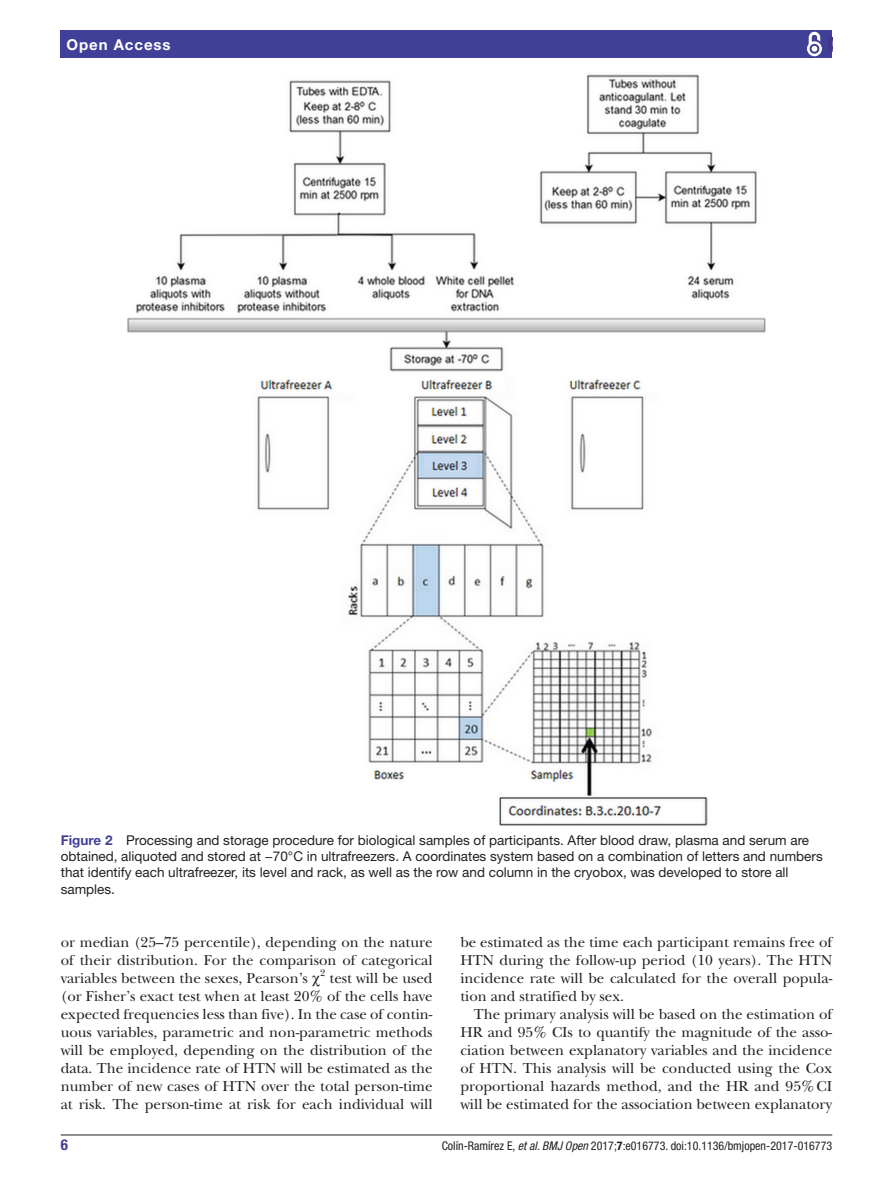
<style>
.page{position:relative;width:893px;height:1191px;background:#fff}
.page>*{position:absolute;margin:0;border:0;box-sizing:border-box;transform-origin:0 0}
.t1{font:15px/18px "New Baskerville";color:#231f20;text-align:justify}
.t2{font:700 15px "Helvetica Neue LT Std";letter-spacing:.065em;color:#fff}
.t3{font:700 condensed 15px "Helvetica Neue LT Std";color:#414099}
.t4{font:13.5px/16.2px "Helvetica Neue LT Std";color:#231f20}
.t5{font:condensed 12px "Helvetica Neue LT Std";color:#231f20}
.t6{font:9.9px "New Baskerville";color:#231f20}
.s1{font-weight:700;color:#414099}
.s2{font-style:italic}
.s3{font-weight:700}
</style>
<div class="page">
<hr style="left:61px;top:1134px;width:771px;height:1px;background:#231f20">
<div style="left:61px;top:31px;width:771px;height:27px;background:#414099"></div>
<svg style="left:807px;top:31px;width:25px;height:26px"></svg>
<img style="left:127px;top:74px;width:638px;height:752px">
<p class="t2" style="left:66px;top:35px;width:106px">Open Access</p>
<p class="t4" style="left:61px;top:832px;width:763px"><span class="s1">Figure 2</span> Processing and storage procedure for biological samples of participants. After blood draw, plasma and serum are obtained, aliquoted and stored at −70°C in ultrafreezers. A coordinates system based on a combination of letters and numbers that identify each ultrafreezer, its level and rack, as well as the row and column in the cryobox, was developed to store all samples.</p>
<p class="t1" style="left:61px;top:933px;width:373px">or median (25–75 percentile), depending on the nature of their distribution. For the comparison of categorical variables between the sexes, Pearson’s</p>
<p class="t6" style="left:320px;top:967px;width:7px">2</p>
<p class="t1" style="left:61px;top:969px;width:373px;text-indent:269px">test will be used (or Fisher’s exact test when at least 20% of the cells have expected frequencies less than five). In the case of contin&shy;uous variables, parametric and non-parametric methods will be employed, depending on the distribution of the data. The incidence rate of HTN will be estimated as the number of new cases of HTN over the total person-time at risk. The person-time at risk for each individual will</p>
<p class="t1" style="left:460px;top:933px;width:373px">be estimated as the time each participant remains free of HTN during the follow-up period (10 years). The HTN incidence rate will be calculated for the overall popula&shy;tion and stratified by sex.</p>
<p class="t1" style="left:460px;top:1005px;width:373px;text-indent:14px">The primary analysis will be based on the estimation of HR and 95% CIs to quantify the magnitude of the asso&shy;ciation between explanatory variables and the incidence of HTN. This analysis will be conducted using the Cox proportional hazards method, and the HR and 95%CI will be estimated for the association between explanatory</p>
<p class="t3" style="left:61px;top:1135px;width:9px">6</p>
<p class="t5" style="left:442px;top:1138px;width:392px">Colín-Ramírez E, <span class="s2">et al</span>. <span class="s2">BMJ Open</span> 2017;<span class="s3">7</span>:e016773. doi:10.1136/bmjopen-2017-016773</p>
</div>
